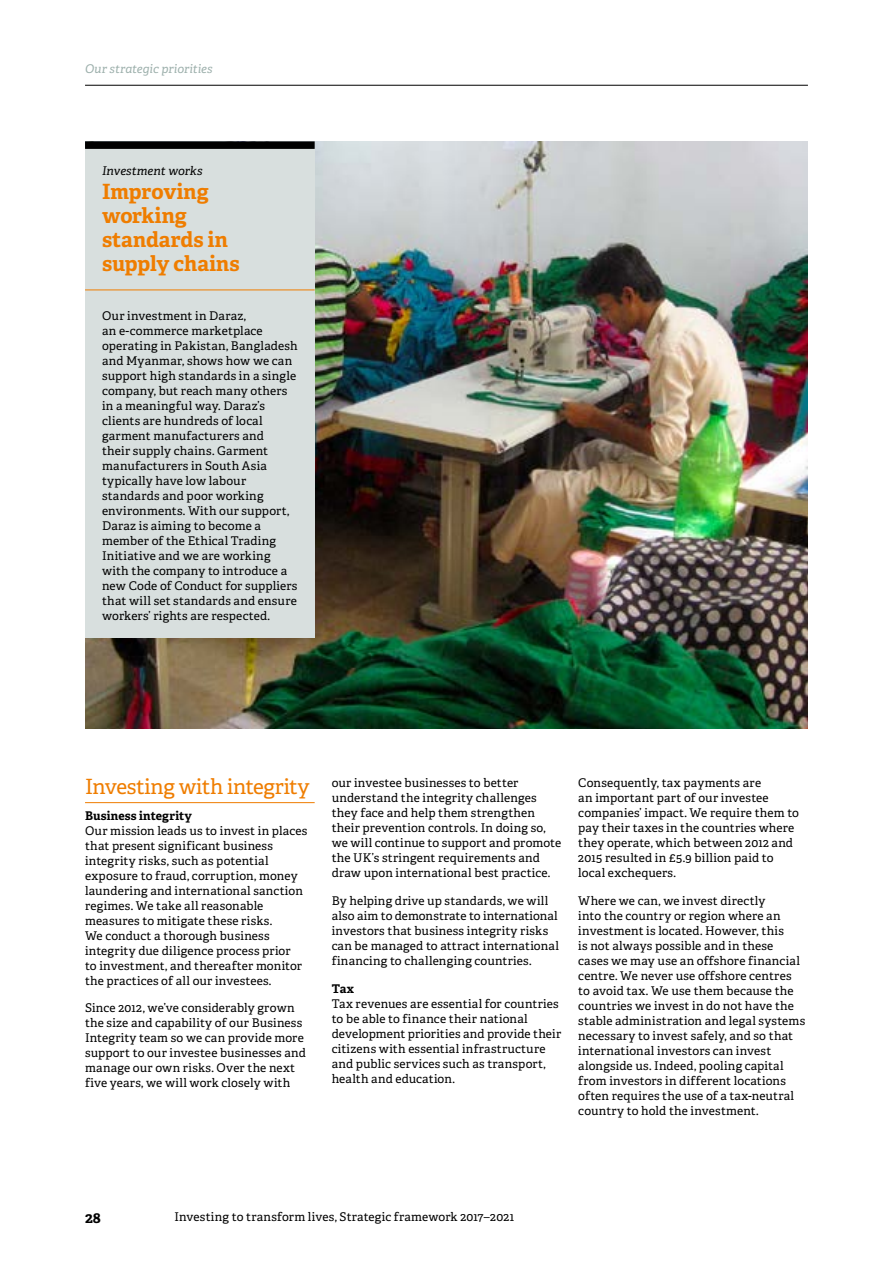
<style>
.page{position:relative;width:893px;height:1263px;background:#fff}
.page>*{position:absolute;margin:0;border:0;box-sizing:border-box;transform-origin:0 0}
.t1{font:700 21px/24px "Adelle";color:#ef7d00}
.t2{font:21px "Adelle PE";letter-spacing:-.02em;color:#ef7d00}
.t3{font:700 15px "Adelle";color:#000}
.t4{font:12px/15px "Adelle PE";letter-spacing:.015em;color:#000}
.t5{font:italic 12px "Adelle";color:#9db0ac}
.t6{font:700 12px "Adelle PE";letter-spacing:.015em;color:#000}
.t7{font:italic 12px "Adelle PE";color:#000}
</style>
<div class="page">
<img style="left:85px;top:141px;width:723px;height:587px">
<div style="left:85px;top:149px;width:230px;height:489px;background:#d8dfde"></div>
<div style="left:85px;top:141px;width:230px;height:8px;background:#000"></div>
<hr style="left:85px;top:290px;width:230px;height:1px;background:#ef7d00">
<hr style="left:85px;top:802px;width:230px;height:1px;background:#ef7d00">
<hr style="left:85px;top:85px;width:723px;height:1px;background:#000">
<p class="t5" style="left:85px;top:61px;width:129px">Our strategic priorities</p>
<p class="t7" style="left:102px;top:162px;width:102px">Investment works</p>
<h1 class="t1" style="left:102px;top:179px;width:139px">Improving working standards in supply chains</h1>
<p class="t4" style="left:102px;top:307px;width:197px">Our investment in Daraz,<br>an e-commerce marketplace operating in Pakistan, Bangladesh and Myanmar, shows how we can support high standards in a single company, but reach many others in a meaningful way. Daraz’s clients are hundreds of local garment manufacturers and<br>their supply chains. Garment manufacturers in South Asia typically have low labour standards and poor working environments. With our support,<br>Daraz is aiming to become a member of the Ethical Trading<br>Initiative and we are working with the company to introduce a new Code of Conduct for suppliers that will set standards and ensure workers’ rights are respected.</p>
<h1 class="t2" style="left:85px;top:771px;width:226px">Investing with integrity</h1>
<p class="t6" style="left:85px;top:807px;width:108px">Business integrity</p>
<p class="t4" style="left:85px;top:822px;width:224px">Our mission leads us to invest in places that present significant business integrity risks, such as potential exposure to fraud, corruption, money laundering and international sanction regimes. We take all reasonable measures to mitigate these risks.<br>We conduct a thorough business integrity due diligence process prior<br>to investment, and thereafter monitor the practices of all our investees.</p>
<p class="t4" style="left:85px;top:1000px;width:222px">Since 2012, we’ve considerably grown the size and capability of our Business Integrity team so we can provide more support to our investee businesses and manage our own risks. Over the next five years, we will work closely with</p>
<p class="t4" style="left:332px;top:775px;width:231px">our investee businesses to better understand the integrity challenges they face and help them strengthen their prevention controls. In doing so, we will continue to support and promote the UK’s stringent requirements and draw upon international best practice.</p>
<p class="t4" style="left:332px;top:893px;width:229px">By helping drive up standards, we will also aim to demonstrate to international investors that business integrity risks can be managed to attract international financing to challenging countries.</p>
<p class="t6" style="left:332px;top:980px;width:24px">Tax</p>
<p class="t4" style="left:332px;top:996px;width:231px">Tax revenues are essential for countries to be able to finance their national development priorities and provide their citizens with essential infrastructure and public services such as transport, health and education.</p>
<p class="t4" style="left:578px;top:775px;width:222px">Consequently, tax payments are<br>an important part of our investee companies’ impact. We require them to pay their taxes in the countries where they operate, which between 2012 and 2015 resulted in £5.9 billion paid to local exchequers.</p>
<p class="t4" style="left:578px;top:893px;width:229px">Where we can, we invest directly<br>into the country or region where an investment is located. However, this<br>is not always possible and in these cases we may use an offshore financial centre. We never use offshore centres to avoid tax. We use them because the countries we invest in do not have the stable administration and legal systems necessary to invest safely, and so that international investors can invest alongside us. Indeed, pooling capital from investors in different locations often requires the use of a tax-neutral country to hold the investment.</p>
<p class="t3" style="left:85px;top:1208px;width:17px">28</p>
<p class="t4" style="left:174px;top:1209px;width:341px">Investing to transform lives, Strategic framework 2017–2021</p>
</div>
